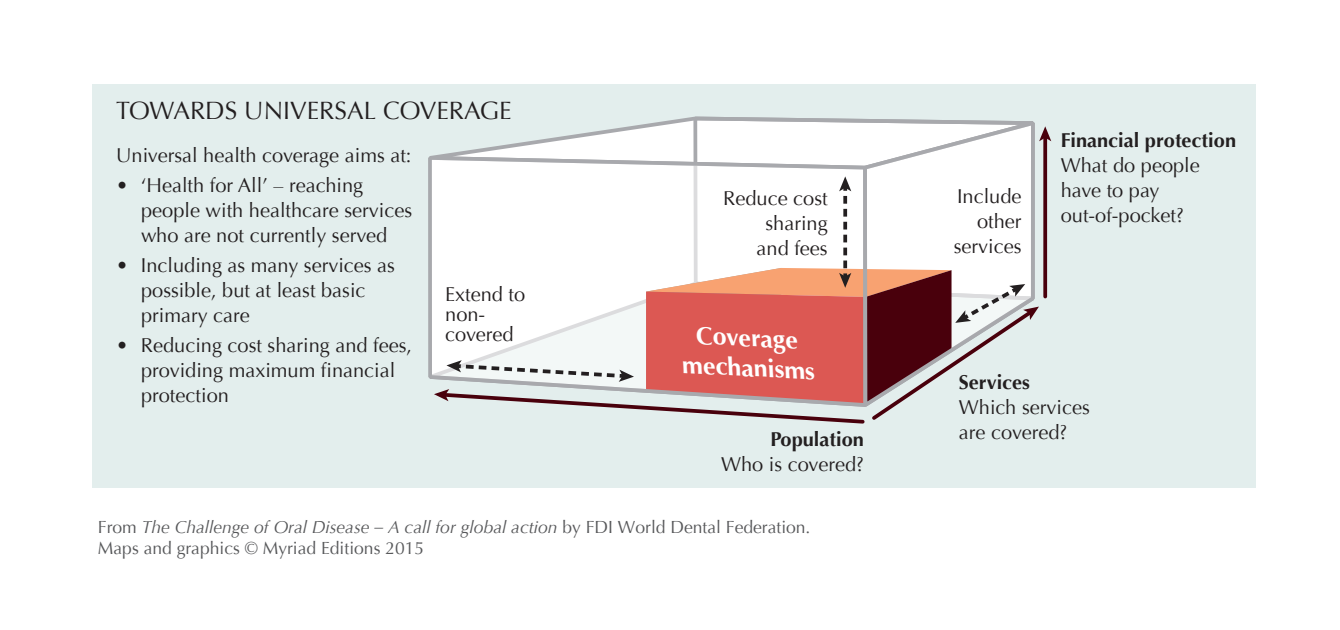
<style>
.page{position:relative;width:1340px;height:630px;background:#fff}
.page>*{position:absolute;margin:0;border:0;box-sizing:border-box;transform-origin:0 0}
.t1{font:25px "Optima";color:#231f20}
.t2{font:700 24.75px/29.8px "Optima";color:#fff;text-align:center}
.t3{font:20px/25px "Optima";color:#231f20}
.t4{font:700 20px "Optima";color:#231f20}
.t5{font:17.5px/21px "Optima";color:#57585a}
.s1{font-style:italic}
</style>
<div class="page">
<div style="left:93px;top:84px;width:1163px;height:403px;background:#e3eeed"></div>
<svg style="left:445px;top:116px;width:607px;height:55px"></svg>
<svg style="left:428px;top:154px;width:432px;height:225px;background:#e9e9ea"></svg>
<svg style="left:860px;top:118px;width:177px;height:58px;background:#eff0f1"></svg>
<svg style="left:1043px;top:141px;width:4px;height:155px"></svg>
<svg style="left:1039px;top:126px;width:12px;height:15px"></svg>
<svg style="left:434px;top:176px;width:605px;height:248px"></svg>
<p class="t1" style="left:116px;top:96px;width:397px">TOWARDS UNIVERSAL COVERAGE</p>
<p class="t3" style="left:116px;top:143px;width:297px">Universal health coverage aims at:</p>
<p class="t3" style="left:141px;top:173px;width:273px;text-indent:-25px">• ‘Health for All’ – reaching people with healthcare services who are not currently served</p>
<p class="t3" style="left:141px;top:253px;width:255px;text-indent:-25px">• Including as many services as possible, but at least basic primary care</p>
<p class="t3" style="left:141px;top:333px;width:273px;text-indent:-25px">• Reducing cost sharing and fees, providing maximum financial protection</p>
<p class="t3" style="left:445px;top:284px;width:82px;line-height:20px">Extend to non&shy;covered</p>
<p class="t3" style="left:723px;top:186px;width:106px;text-align:right">Reduce cost sharing<br>and fees</p>
<p class="t2" style="left:685px;top:319px;width:134px;rotate:3deg">Coverage mechanisms</p>
<p class="t4" style="left:770px;top:427px;width:95px">Population</p>
<p class="t3" style="left:721px;top:452px;width:144px">Who is covered?</p>
<p class="t5" style="left:98px;top:516px;width:714px">From <span class="s1">The Challenge of Oral Disease – A call for global action</span> by FDI World Dental Federation.<br>Maps and graphics © Myriad Editions 2015</p>
<p class="t3" style="left:954px;top:183px;width:69px;text-align:right">Include other services</p>
<p class="t4" style="left:1061px;top:129px;width:177px">Financial protection</p>
<p class="t3" style="left:1061px;top:153px;width:140px">What do people have to pay out-of-pocket?</p>
<p class="t4" style="left:959px;top:370px;width:73px">Services</p>
<p class="t3" style="left:959px;top:395px;width:132px">Which services are covered?</p>
</div>
